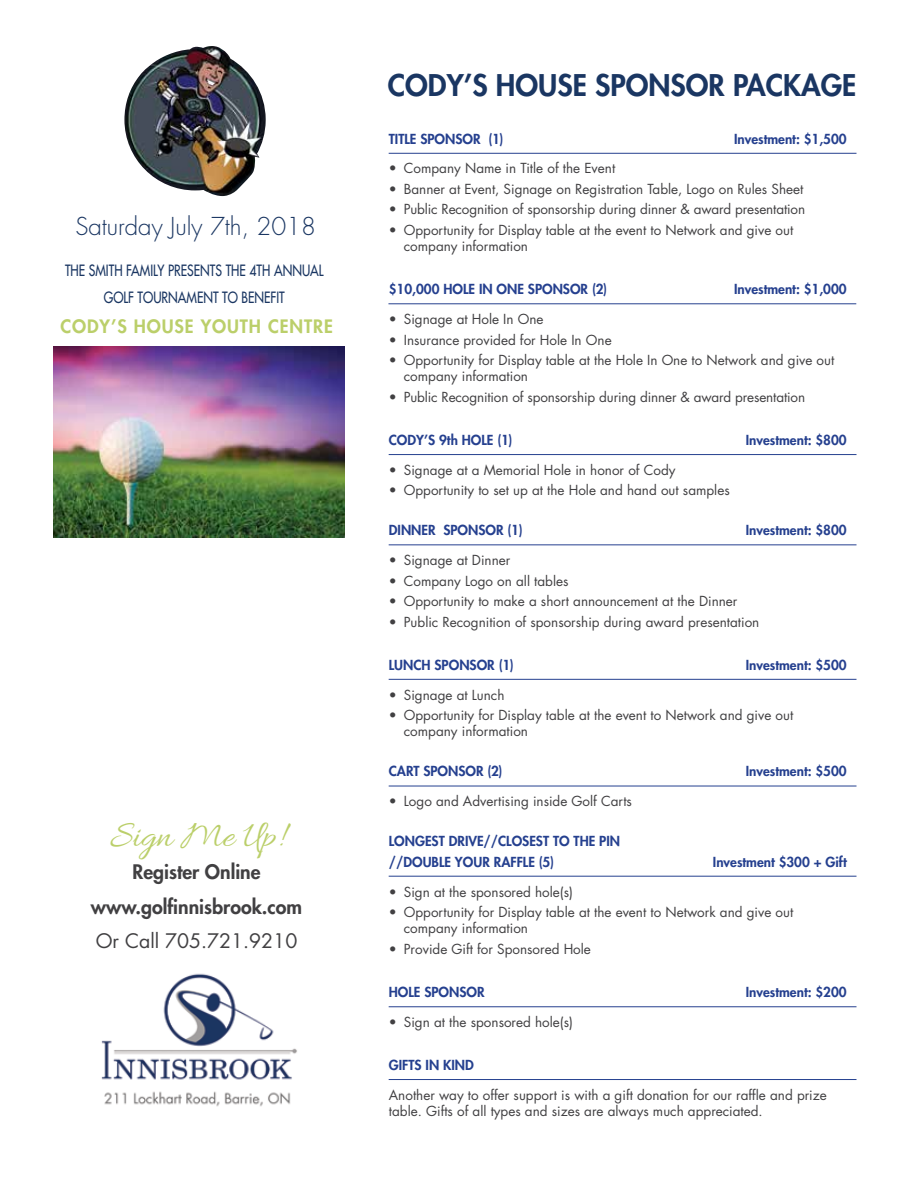
<style>
.page{position:relative;width:918px;height:1188px;background:#fff}
.page>*{position:absolute;margin:0;border:0;box-sizing:border-box;transform-origin:0 0}
.t1{font:37.95px "Allura";color:#bbcf6a}
.t2{font:800 29.1px "Futura";color:#1a3662}
.t3{font:300 24px "Futura";color:#1a3662}
.t4{font:800 19.5px/34.3px "Futura";color:#414042;text-align:center}
.t5{font:19.5px "Futura";color:#414042}
.t6{font:800 18px "Futura";letter-spacing:.05em;color:#bbcf6a}
.t7{font:15.15px/27px "Futura";color:#1a3662;text-align:center;scale:.81 1}
.t8{font:13.5px/16.2px "Futura";color:#414042}
.t9{font:800 13.5px/20.7px "Futura";color:#25408f}
</style>
<div class="page">
<hr style="left:388px;top:303px;width:468px;height:1px;background:#25408f">
<hr style="left:389px;top:454px;width:468px;height:1px;background:#25408f">
<hr style="left:389px;top:544px;width:468px;height:1px;background:#25408f">
<hr style="left:389px;top:153px;width:468px;height:1px;background:#25408f">
<hr style="left:389px;top:679px;width:468px;height:1px;background:#25408f">
<hr style="left:389px;top:786px;width:468px;height:1px;background:#25408f">
<hr style="left:389px;top:1006px;width:468px;height:1px;background:#25408f">
<hr style="left:389px;top:1079px;width:468px;height:1px;background:#25408f">
<hr style="left:389px;top:876px;width:468px;height:1px;background:#25408f">
<img style="left:124px;top:46px;width:142px;height:150px">
<img style="left:54px;top:347px;width:291px;height:190px">
<img style="left:101px;top:973px;width:196px;height:134px">
<h3 class="t3" style="left:75px;top:210px;width:242px">Saturday July 7th, 2018</h3>
<p class="t7" style="left:65px;top:256px;width:321px">THE SMITH FAMILY PRESENTS THE 4TH ANNUAL<br>GOLF TOURNAMENT TO BENEFIT</p>
<h3 class="t6" style="left:60px;top:314px;width:274px">CODY’S HOUSE YOUTH CENTRE</h3>
<h1 class="t1" style="left:110px;top:815px;width:174px">Sign Me Up!</h1>
<h3 class="t4" style="left:91px;top:855px;width:213px">Register Online www.golfinnisbrook.com</h3>
<h3 class="t5" style="left:96px;top:927px;width:203px">Or Call 705.721.9210</h3>
<h2 class="t2" style="left:388px;top:66px;width:470px">CODY’S HOUSE SPONSOR PACKAGE</h2>
<p class="t9" style="left:389px;top:128px;width:116px">TITLE SPONSOR (1)</p>
<p class="t9" style="left:734px;top:128px;width:114px">Investment: $1,500</p>
<p class="t8" style="left:389px;top:160px;width:228px">• Company Name in Title of the Event</p>
<p class="t8" style="left:389px;top:181px;width:416px">• Banner at Event, Signage on Registration Table, Logo on Rules Sheet</p>
<p class="t8" style="left:389px;top:201px;width:418px">• Public Recognition of sponsorship during dinner &amp; award presentation</p>
<p class="t8" style="left:404px;top:222px;width:391px;text-indent:-15px">• Opportunity for Display table at the event to Network and give out company information</p>
<p class="t9" style="left:389px;top:279px;width:220px">$10,000 HOLE IN ONE SPONSOR (2)</p>
<p class="t9" style="left:734px;top:279px;width:114px">Investment: $1,000</p>
<p class="t8" style="left:389px;top:311px;width:156px">• Signage at Hole In One</p>
<p class="t8" style="left:389px;top:331px;width:224px">• Insurance provided for Hole In One</p>
<p class="t8" style="left:404px;top:352px;width:432px;text-indent:-15px">• Opportunity for Display table at the Hole In One to Network and give out company information</p>
<p class="t8" style="left:389px;top:389px;width:418px">• Public Recognition of sponsorship during dinner &amp; award presentation</p>
<p class="t9" style="left:389px;top:430px;width:125px">CODY’S 9th HOLE (1)</p>
<p class="t9" style="left:746px;top:430px;width:102px">Investment: $800</p>
<p class="t8" style="left:389px;top:462px;width:288px">• Signage at a Memorial Hole in honor of Cody</p>
<p class="t8" style="left:389px;top:482px;width:342px">• Opportunity to set up at the Hole and hand out samples</p>
<p class="t9" style="left:389px;top:520px;width:135px">DINNER SPONSOR (1)</p>
<p class="t9" style="left:746px;top:520px;width:102px">Investment: $800</p>
<p class="t8" style="left:389px;top:552px;width:123px">• Signage at Dinner</p>
<p class="t8" style="left:389px;top:572px;width:181px">• Company Logo on all tables</p>
<p class="t8" style="left:389px;top:593px;width:350px">• Opportunity to make a short announcement at the Dinner</p>
<p class="t8" style="left:389px;top:613px;width:372px">• Public Recognition of sponsorship during award presentation</p>
<p class="t9" style="left:389px;top:654px;width:126px">LUNCH SPONSOR (1)</p>
<p class="t9" style="left:746px;top:654px;width:102px">Investment: $500</p>
<p class="t8" style="left:389px;top:686px;width:117px">• Signage at Lunch</p>
<p class="t8" style="left:404px;top:707px;width:391px;text-indent:-15px">• Opportunity for Display table at the event to Network and give out company information</p>
<p class="t9" style="left:389px;top:761px;width:115px">CART SPONSOR (2)</p>
<p class="t9" style="left:746px;top:761px;width:102px">Investment: $500</p>
<p class="t8" style="left:389px;top:793px;width:245px">• Logo and Advertising inside Golf Carts</p>
<p class="t9" style="left:389px;top:831px;width:233px">LONGEST DRIVE//CLOSEST TO THE PIN //DOUBLE YOUR RAFFLE (5)</p>
<p class="t9" style="left:713px;top:851px;width:135px">Investment $300 + Gift</p>
<p class="t8" style="left:389px;top:883px;width:186px">• Sign at the sponsored hole(s)</p>
<p class="t8" style="left:404px;top:904px;width:391px;text-indent:-15px">• Opportunity for Display table at the event to Network and give out company information</p>
<p class="t8" style="left:389px;top:941px;width:204px">• Provide Gift for Sponsored Hole</p>
<p class="t9" style="left:389px;top:982px;width:97px">HOLE SPONSOR</p>
<p class="t9" style="left:746px;top:982px;width:102px">Investment: $200</p>
<p class="t8" style="left:389px;top:1014px;width:186px">• Sign at the sponsored hole(s)</p>
<p class="t9" style="left:389px;top:1055px;width:87px">GIFTS IN KIND</p>
<p class="t8" style="left:389px;top:1087px;width:440px">Another way to offer support is with a gift donation for our raffle and prize table. Gifts of all types and sizes are always much appreciated.</p>
</div>
